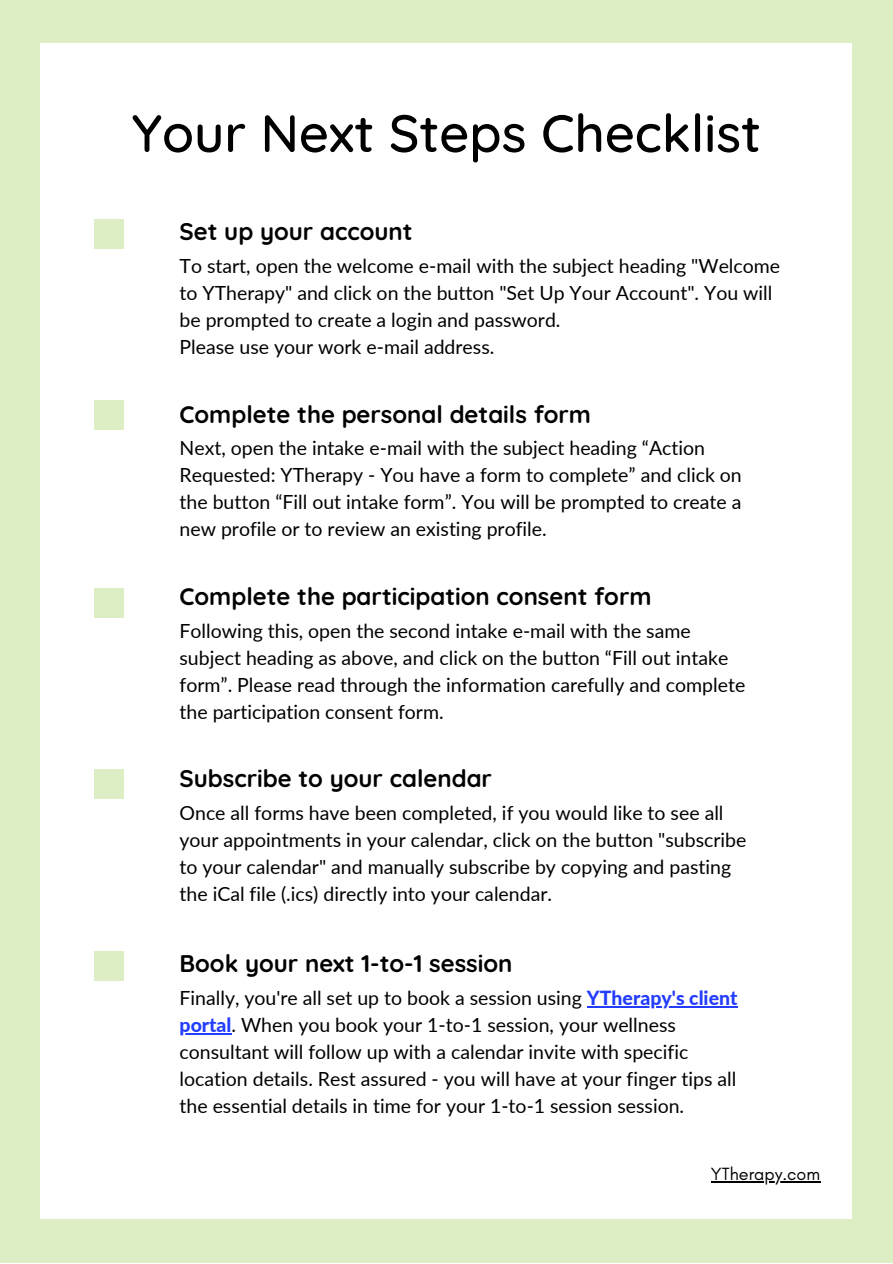
<style>
.page{position:relative;width:893px;height:1264px;background:#fff}
.page>*{position:absolute;margin:0;border:0;box-sizing:border-box;transform-origin:0 0}
.t1{font:500 52.5px "Quicksand";color:#000}
.t2{font:700 24px "Quicksand";color:#000}
.t3{font:19.5px/27px "Lato";color:#000}
.t4{font:18px "Glacial Indifference";color:#000}
.s1{font-weight:800;color:#233dff}
</style>
<div class="page">
<div style="left:0;top:0;width:892px;height:1262px;background:#ddeec5"></div>
<div style="left:41px;top:43px;width:810px;height:1175px;background:#fff"></div>
<div style="left:94px;top:219px;width:30px;height:29px;background:#ddeec5"></div>
<div style="left:94px;top:400px;width:30px;height:30px;background:#ddeec5"></div>
<div style="left:94px;top:587px;width:30px;height:30px;background:#ddeec5"></div>
<div style="left:94px;top:769px;width:30px;height:30px;background:#ddeec5"></div>
<div style="left:94px;top:951px;width:30px;height:29px;background:#ddeec5"></div>
<hr style="left:587px;top:1006px;width:150px;height:1px;background:#233dff">
<hr style="left:179px;top:1033px;width:52px;height:1px;background:#233dff">
<hr style="left:710px;top:1181px;width:110px;height:1px;background:#000">
<h1 class="t1" style="left:132px;top:91px;width:631px">Your Next Steps Checklist</h1>
<p class="t2" style="left:179px;top:211px;width:234px">Set up your account</p>
<p class="t3" style="left:179px;top:251px;width:602px">To start, open the welcome e-mail with the subject heading "Welcome to YTherapy" and click on the button "Set Up Your Account". You will be prompted to create a login and password.<br>Please use your work e-mail address.</p>
<p class="t2" style="left:179px;top:394px;width:413px">Complete the personal details form</p>
<p class="t3" style="left:179px;top:434px;width:563px">Next, open the intake e-mail with the subject heading “Action Requested: YTherapy - You have a form to complete” and click on the button “Fill out intake form”. You will be prompted to create a new profile or to review an existing profile.</p>
<p class="t2" style="left:179px;top:576px;width:473px">Complete the participation consent form</p>
<p class="t3" style="left:179px;top:616px;width:567px">Following this, open the second intake e-mail with the same subject heading as above, and click on the button “Fill out intake form”. Please read through the information carefully and complete the participation consent form.</p>
<p class="t2" style="left:179px;top:758px;width:314px">Subscribe to your calendar</p>
<p class="t3" style="left:179px;top:798px;width:568px">Once all forms have been completed, if you would like to see all your appointments in your calendar, click on the button "subscribe to your calendar" and manually subscribe by copying and pasting the iCal file (.ics) directly into your calendar.</p>
<p class="t2" style="left:179px;top:943px;width:334px">Book your next 1-to-1 session</p>
<p class="t3" style="left:179px;top:983px;width:559px">Finally, you're all set up to book a session using <span class="s1">YTherapy's client portal</span>. When you book your 1-to-1 session, your wellness consultant will follow up with a calendar invite with specific location details. Rest assured - you will have at your finger tips all the essential details in time for your 1-to-1 session session.</p>
<p class="t4" style="left:710px;top:1163px;width:111px">YTherapy.com</p>
</div>
